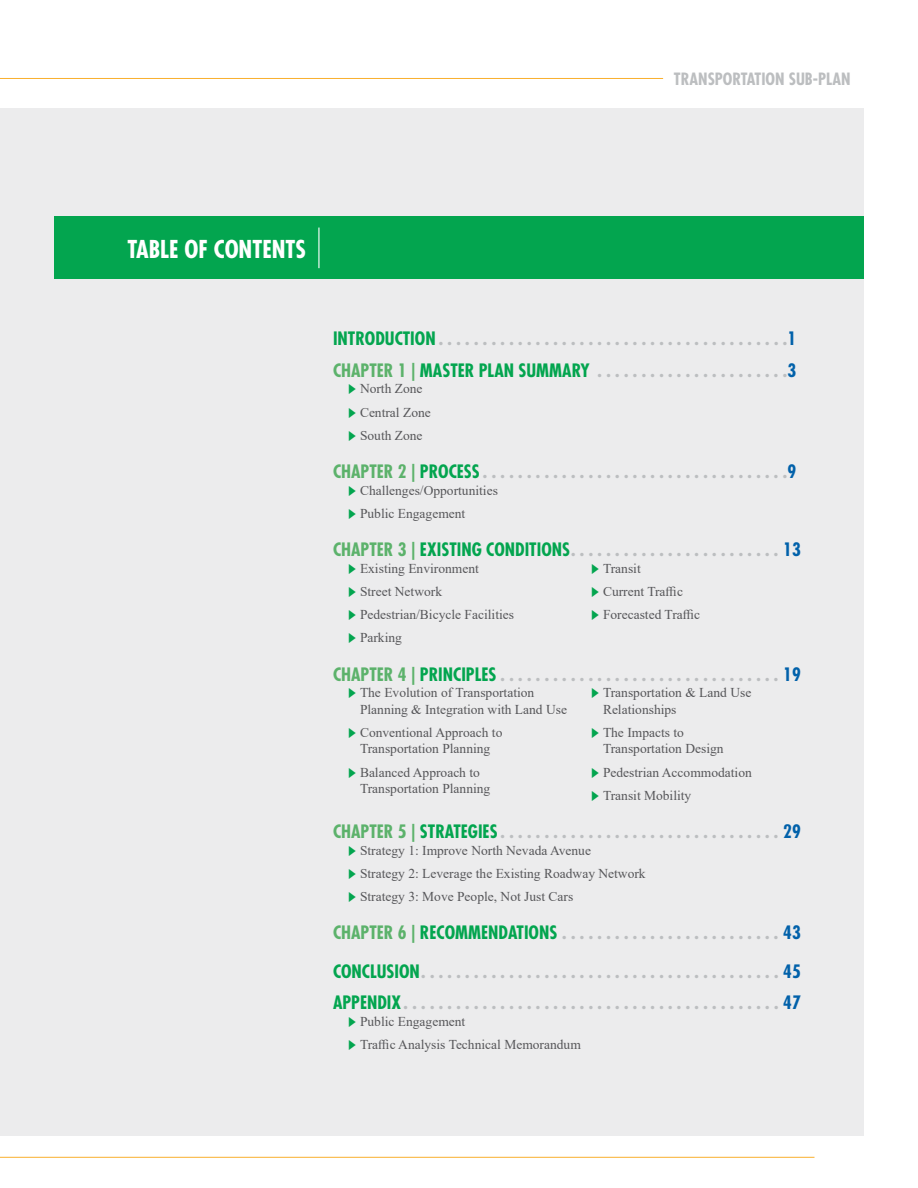
<style>
.page{position:relative;width:918px;height:1188px;background:#fff}
.page>*{position:absolute;margin:0;border:0;box-sizing:border-box;transform-origin:0 0}
.t1{font:700 condensed 24px "Futura Std";color:#fff}
.t2{font:700 condensed 18px/31.5px "Futura Std";color:#bcbec0}
.t3{font:700 condensed 16.5px "Futura Std";color:#bcbec0}
.t4{font:13.5px/23.2px "Times New Roman";color:#565659}
.s1{color:#03a54f}
.s2{color:#0161aa}
.s3{color:#5cb26b}
.s4{font-family:"Koz Go Pro";font-size:10.5px;color:#03a54f}
</style>
<div class="page">
<div style="left:0;top:108px;width:864px;height:1027px;background:#ececed"></div>
<div style="left:54px;top:216px;width:810px;height:62px;background:#03a54f"></div>
<hr style="left:318px;top:228px;width:2px;height:40px;background:#fff">
<hr style="left:0;top:78px;width:663px;height:1px;background:#f9b02e">
<hr style="left:0;top:1157px;width:815px;height:1px;background:#f9b02e">
<p class="t3" style="left:674px;top:69px;width:178px">TRANSPORTATION SUB-PLAN</p>
<h1 class="t1" style="left:128px;top:234px;width:180px">TABLE OF CONTENTS</h1>
<h2 class="t2" style="left:333px;top:323px;width:465px"><span class="s1">INTRODUCTION</span> . . . . . . . . . . . . . . . . . . . . . . . . . . . . . . . . . . . . . . . <span class="s2">1<br></span><span class="s3">CHAPTER 1 |</span> <span class="s1">MASTER PLAN SUMMARY</span> . . . . . . . . . . . . . . . . . . . . . <span class="s2">3</span></h2>
<p class="t4" style="left:346px;top:377px;width:86px"><span class="s4">▶</span> North Zone <span class="s4">▶</span> Central Zone <span class="s4">▶</span> South Zone</p>
<h2 class="t2" style="left:333px;top:456px;width:465px"><span class="s3">CHAPTER 2 |</span> <span class="s1">PROCESS</span> . . . . . . . . . . . . . . . . . . . . . . . . . . . . . . . . . . <span class="s2">9</span></h2>
<p class="t4" style="left:346px;top:478px;width:153px"><span class="s4">▶</span> Challenges/Opportunities <span class="s4">▶</span> Public Engagement</p>
<h2 class="t2" style="left:333px;top:534px;width:469px"><span class="s3">CHAPTER 3 |</span> <span class="s1">EXISTING CONDITIONS</span> . . . . . . . . . . . . . . . . . . . . . . . . <span class="s2">13</span></h2>
<p class="t4" style="left:346px;top:556px;width:169px"><span class="s4">▶</span> Existing Environment<br><span class="s4">▶</span> Street Network<br><span class="s4">▶</span> Pedestrian/Bicycle Facilities <span class="s4">▶</span> Parking</p>
<p class="t4" style="left:590px;top:556px;width:112px"><span class="s4">▶</span> Transit<br><span class="s4">▶</span> Current Traffic<br><span class="s4">▶</span> Forecasted Traffic</p>
<h2 class="t2" style="left:333px;top:658px;width:469px"><span class="s3">CHAPTER 4 |</span> <span class="s1">PRINCIPLES</span> . . . . . . . . . . . . . . . . . . . . . . . . . . . . . . . . <span class="s2">19</span></h2>
<p class="t4" style="left:360px;top:684px;width:209px;line-height:16.5px;text-indent:-14px"><span class="s4">▶</span> The Evolution of Transportation<br>Planning &amp; Integration with Land Use</p>
<p class="t4" style="left:346px;top:724px;width:157px;line-height:16.5px;text-align:center"><span class="s4">▶</span> Conventional Approach to<br>Transportation Planning</p>
<p class="t4" style="left:360px;top:763px;width:132px;line-height:16.5px;text-indent:-14px"><span class="s4">▶</span> Balanced Approach to<br>Transportation Planning</p>
<p class="t4" style="left:603px;top:684px;width:150px;line-height:16.5px;text-indent:-14px"><span class="s4">▶</span> Transportation &amp; Land Use<br>Relationships</p>
<p class="t4" style="left:603px;top:724px;width:122px;line-height:16.5px;text-indent:-14px"><span class="s4">▶</span> The Impacts to<br>Transportation Design</p>
<p class="t4" style="left:590px;top:760px;width:164px"><span class="s4">▶</span> Pedestrian Accommodation <span class="s4">▶</span> Transit Mobility</p>
<h2 class="t2" style="left:333px;top:816px;width:469px"><span class="s3">CHAPTER 5 |</span> <span class="s1">STRATEGIES</span> . . . . . . . . . . . . . . . . . . . . . . . . . . . . . . . . <span class="s2">29</span></h2>
<p class="t4" style="left:346px;top:838px;width:301px"><span class="s4">▶</span> Strategy 1: Improve North Nevada Avenue<br><span class="s4">▶</span> Strategy 2: Leverage the Existing Roadway Network <span class="s4">▶</span> Strategy 3: Move People, Not Just Cars</p>
<h2 class="t2" style="left:333px;top:914px;width:469px;line-height:38.2px"><span class="s3">CHAPTER 6 |</span> <span class="s1">RECOMMENDATIONS</span> . . . . . . . . . . . . . . . . . . . . . . . . . <span class="s2">43<br></span><span class="s1">CONCLUSION</span> . . . . . . . . . . . . . . . . . . . . . . . . . . . . . . . . . . . . . . . . . <span class="s2">45</span></h2>
<h2 class="t2" style="left:333px;top:987px;width:469px"><span class="s1">APPENDIX</span> . . . . . . . . . . . . . . . . . . . . . . . . . . . . . . . . . . . . . . . . . . . <span class="s2">47</span></h2>
<p class="t4" style="left:346px;top:1009px;width:236px"><span class="s4">▶</span> Public Engagement<br><span class="s4">▶</span> Traffic Analysis Technical Memorandum</p>
</div>
